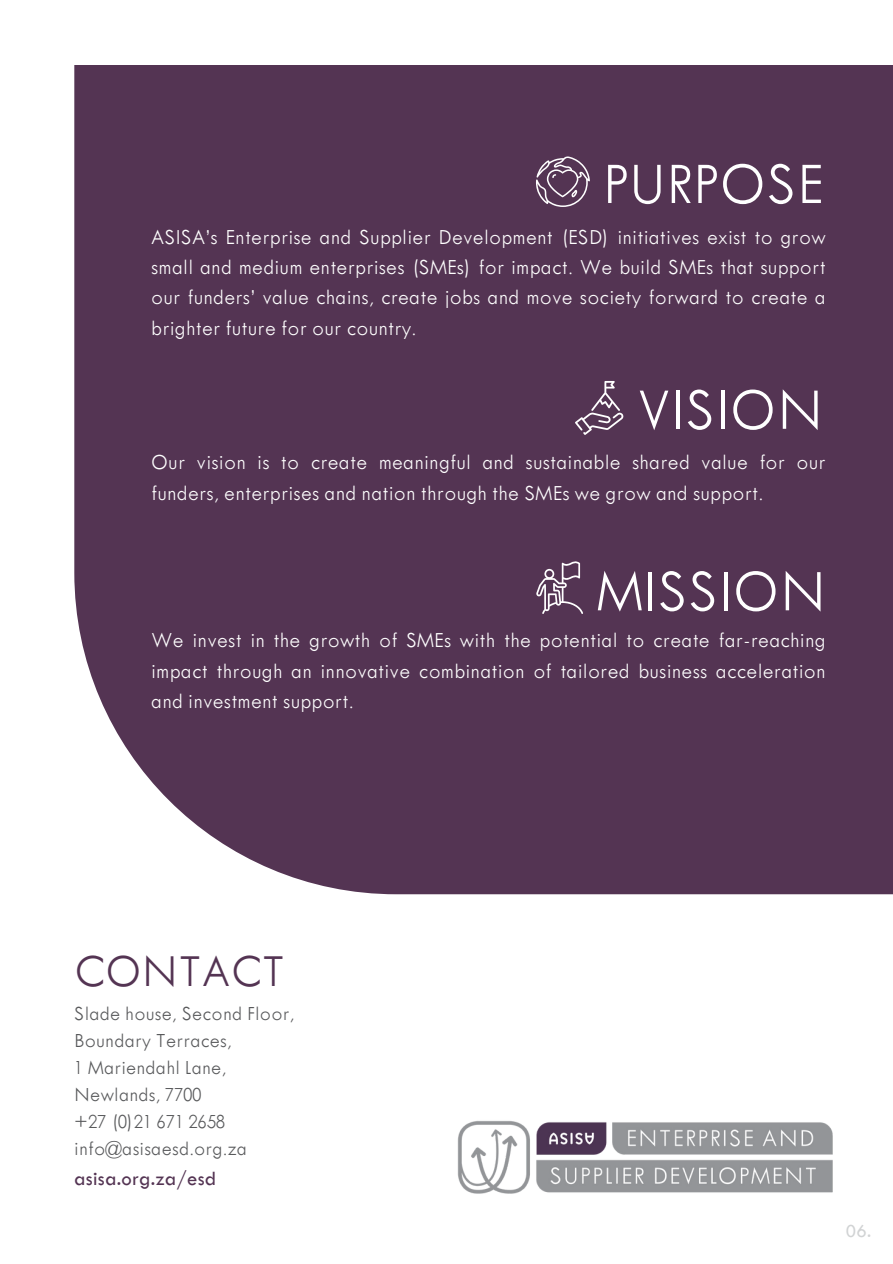
<style>
.page{position:relative;width:893px;height:1264px;background:#fff}
.page>*{position:absolute;margin:0;border:0;box-sizing:border-box;transform-origin:0 0}
.t1{font:300 60.75px "Tw Cen MT Std";letter-spacing:.01em;color:#fff}
.t2{font:300 47.25px "Tw Cen MT Std";letter-spacing:.01em;color:#543453}
.t3{font:300 22.2px/30.3px "Tw Cen MT Std";letter-spacing:.01em;color:#fff;text-align:justify}
.t4{font:300 20.7px/27px "Tw Cen MT Std";letter-spacing:.01em;color:#58595b}
.t5{font:20.7px "Tw Cen";letter-spacing:.01em;color:#543453}
.t6{font:18.75px "Tw Cen";color:#d1d3d4}
</style>
<div class="page">
<div style="left:74px;top:65px;width:818px;height:829px;background:#543453"></div>
<img style="left:457px;top:1120px;width:376px;height:74px">
<svg style="left:536px;top:156px;width:54px;height:51px;background:#755c75"></svg>
<svg style="left:575px;top:381px;width:48px;height:54px;background:#6f546e"></svg>
<svg style="left:536px;top:560px;width:47px;height:54px;background:#765d75"></svg>
<p class="t1" style="left:602px;top:164px;width:222px">PURPOSE</p>
<p class="t3" style="left:151px;top:223px;width:676px">ASISA’s Enterprise and Supplier Development (ESD) initiatives exist to grow small and medium enterprises (SMEs) for impact. We build SMEs that support our funders’ value chains, create jobs and move society forward to create a brighter future for our country.</p>
<p class="t1" style="left:637px;top:389px;width:187px">VISION</p>
<p class="t3" style="left:151px;top:449px;width:676px">Our vision is to create meaningful and sustainable shared value for our funders, enterprises and nation through the SMEs we grow and support.</p>
<p class="t1" style="left:596px;top:571px;width:231px">MISSION</p>
<p class="t3" style="left:151px;top:627px;width:676px">We invest in the growth of SMEs with the potential to create far-reaching impact through an innovative combination of tailored business acceleration and investment support.</p>
<p class="t2" style="left:74px;top:955px;width:212px">CONTACT</p>
<p class="t4" style="left:74px;top:1001px;width:221px">Slade house, Second Floor,<br>Boundary Terraces,</p>
<p class="t4" style="left:74px;top:1055px;width:153px">1 Mariendahl Lane,</p>
<p class="t4" style="left:74px;top:1082px;width:128px">Newlands, 7700</p>
<p class="t4" style="left:74px;top:1109px;width:152px">+27 (0)21 671 2658</p>
<p class="t4" style="left:74px;top:1136px;width:174px">info@asisaesd.org.za</p>
<p class="t5" style="left:74px;top:1166px;width:143px">asisa.org.za/esd</p>
<p class="t6" style="left:845px;top:1220px;width:27px">06.</p>
</div>
